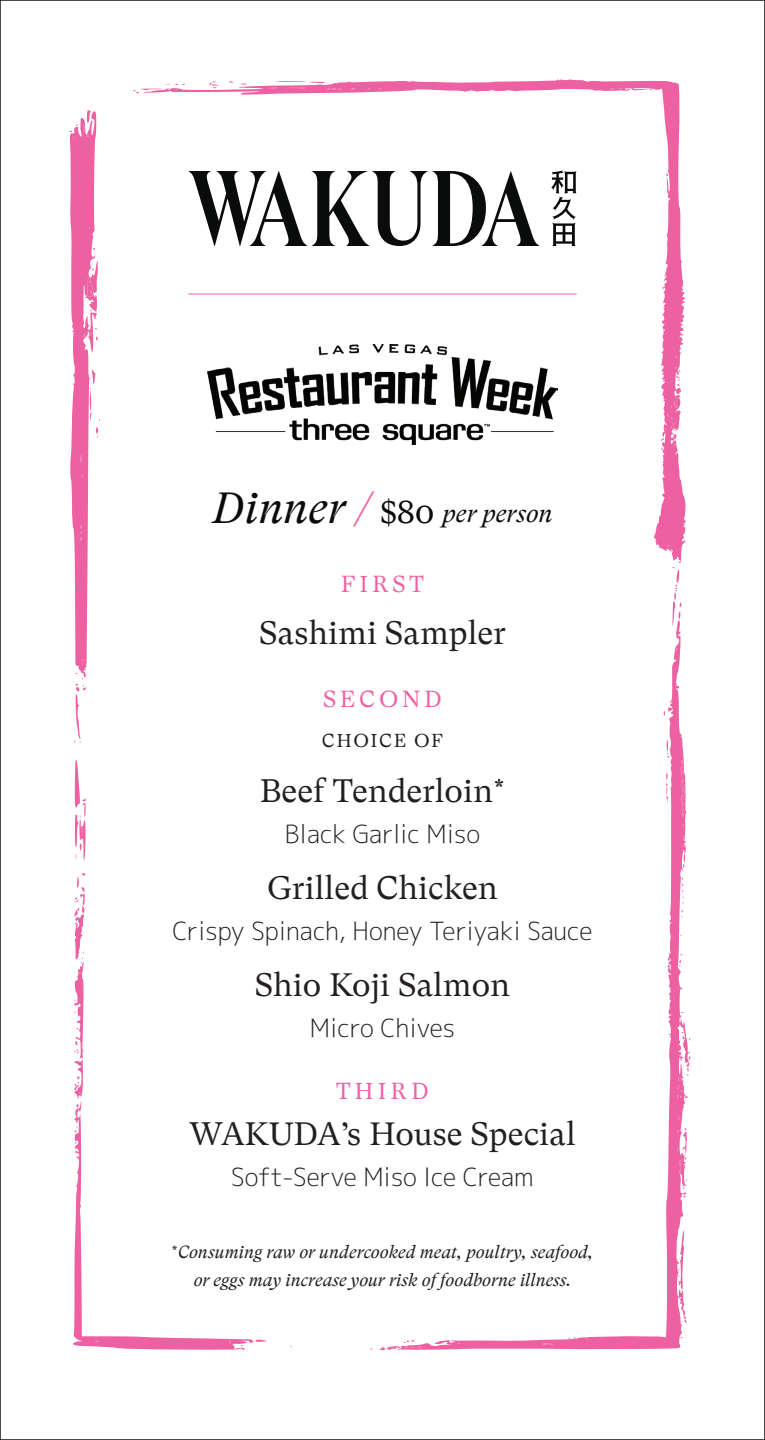
<style>
.page{position:relative;width:765px;height:1440px;background:#fff}
.page>*{position:absolute;margin:0;border:0;box-sizing:border-box;transform-origin:0 0}
.t1{font:32.5px "GT Super Text";color:#231f20}
.t2{font:300 25px "Togalite";color:#231f20}
.t3{font:italic 24.75px "GT Super Text";color:#0a0c0b}
.t4{font:23px "GT Super Text";letter-spacing:.17em;color:#ed61a3}
.t5{font:18.75px "GT Super Text";letter-spacing:.08em;color:#231f20}
.t6{font:italic 17.5px/27.5px "GT Super Text";letter-spacing:-.01em;color:#231f20;text-align:center}
.s1{font-size:44px}
.s2{font-size:44px;color:#ed61a3}
.s3{font-style:normal;font-size:33px}
.s4{font-style:normal}
</style>
<div class="page">
<svg style="left:255px;top:1339px;width:12px;height:3px"></svg>
<svg style="left:73px;top:1107px;width:181px;height:243px"></svg>
<svg style="left:421px;top:626px;width:269px;height:724px"></svg>
<svg style="left:681px;top:1032px;width:10px;height:9px"></svg>
<svg style="left:74px;top:873px;width:11px;height:234px"></svg>
<svg style="left:683px;top:853px;width:2px;height:16px"></svg>
<svg style="left:681px;top:878px;width:3px;height:40px"></svg>
<svg style="left:379px;top:1340px;width:42px;height:10px"></svg>
<svg style="left:176px;top:79px;width:510px;height:484px"></svg>
<svg style="left:661px;top:438px;width:4px;height:3px"></svg>
<svg style="left:269px;top:81px;width:73px;height:9px"></svg>
<svg style="left:210px;top:81px;width:10px;height:7px"></svg>
<svg style="left:133px;top:84px;width:52px;height:9px"></svg>
<svg style="left:672px;top:567px;width:10px;height:59px"></svg>
<svg style="left:663px;top:711px;width:2px;height:6px"></svg>
<svg style="left:74px;top:759px;width:12px;height:102px"></svg>
<svg style="left:666px;top:739px;width:3px;height:19px"></svg>
<svg style="left:666px;top:772px;width:2px;height:30px"></svg>
<svg style="left:69px;top:110px;width:31px;height:634px"></svg>
<p class="t3" style="left:212px;top:499px;width:342px"><span class="s1">Dinner</span> <span class="s2">/</span> <span class="s3">$80</span> per person</p>
<p class="t4" style="left:341px;top:571px;width:85px">FIRST</p>
<p class="t1" style="left:259px;top:614px;width:248px">Sashimi Sampler</p>
<p class="t4" style="left:323px;top:686px;width:120px">SECOND</p>
<p class="t5" style="left:322px;top:729px;width:123px">CHOICE OF</p>
<p class="t1" style="left:260px;top:773px;width:247px">Beef Tenderloin*</p>
<p class="t2" style="left:285px;top:816px;width:197px">Black Garlic Miso</p>
<p class="t1" style="left:267px;top:869px;width:232px">Grilled Chicken</p>
<p class="t2" style="left:173px;top:913px;width:421px">Crispy Spinach, Honey Teriyaki Sauce</p>
<p class="t1" style="left:255px;top:966px;width:257px">Shio Koji Salmon</p>
<p class="t2" style="left:310px;top:1009px;width:147px">Micro Chives</p>
<p class="t4" style="left:336px;top:1078px;width:94px">THIRD</p>
<p class="t1" style="left:189px;top:1115px;width:388px">WAKUDA’s House Special</p>
<p class="t2" style="left:231px;top:1159px;width:304px">Soft-Serve Miso Ice Cream</p>
<p class="t6" style="left:171px;top:1239px;width:424px"><span class="s4">*</span>Consuming raw or undercooked meat, poultry, seafood, or eggs may increase your risk of foodborne illness.</p>
</div>
